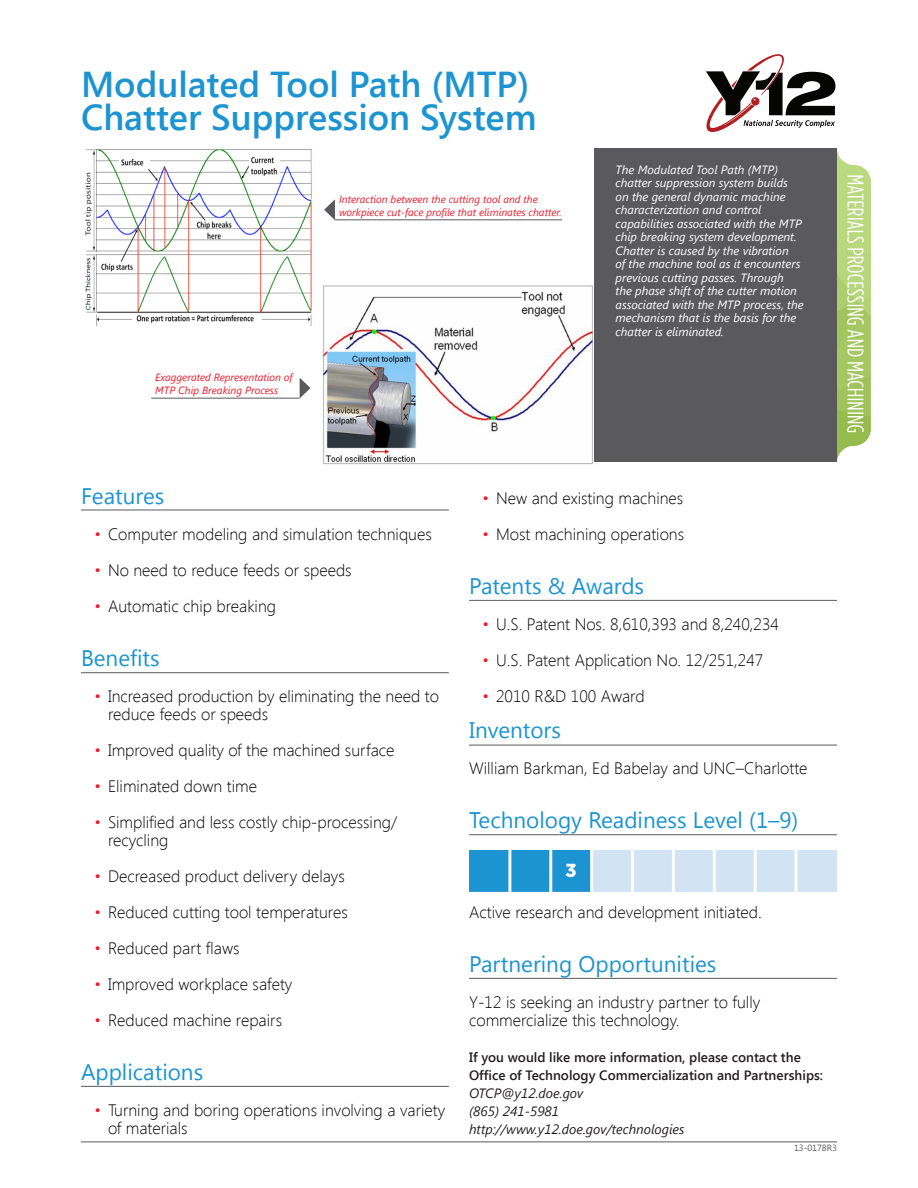
<style>
.page{position:relative;width:918px;height:1188px;background:#fff}
.page>*{position:absolute;margin:0;border:0;box-sizing:border-box;transform-origin:0 0}
.Main_Title{font:600 36px/33px "Segoe UI";color:#1c94d2}
.Paragraph_Title{font:22.5px "Segoe UI";color:#1c94d2}
.Body_Text{font:22.5px "Segoe UI";color:#1c94d2}
.Body_Text-2{font:300 16.5px/18px "Segoe UI";color:#000}
.Description_Text{font:600 13.5px/18px "Segoe UI";color:#231f20}
.Contact_Text{font:italic 13.5px "Segoe UI";color:#231f20}
.Intro__Background{font:italic 12px/13.5px "Segoe UI";color:#fff}
.Small_Text{font:italic 10.5px/12.6px "Segoe UI";color:#ee1b2c}
.YGG_Text{font:9px "Segoe UI";color:#5a5a5d}
.s1{color:#ee1b2c}
</style>
<div class="page">
<svg style="left:706px;top:54px;width:130px;height:79px"></svg>
<div style="left:594px;top:148px;width:243px;height:314px;background:#5a5a5d"></div>
<hr style="left:81px;top:510px;width:368px;height:1px;background:#5a5a5d">
<hr style="left:469px;top:600px;width:368px;height:1px;background:#5a5a5d">
<hr style="left:469px;top:745px;width:368px;height:1px;background:#5a5a5d">
<hr style="left:469px;top:834px;width:368px;height:1px;background:#5a5a5d">
<hr style="left:469px;top:978px;width:368px;height:1px;background:#5a5a5d">
<hr style="left:81px;top:672px;width:368px;height:1px;background:#5a5a5d">
<hr style="left:81px;top:1086px;width:368px;height:1px;background:#5a5a5d">
<hr style="left:81px;top:1142px;width:756px;height:1px;background:#5a5a5d">
<img style="left:469px;top:850px;width:368px;height:41px">
<img style="left:837px;top:150px;width:34px;height:311px">
<img style="left:85px;top:148px;width:227px;height:178px">
<img style="left:323px;top:285px;width:271px;height:180px">
<hr style="left:335px;top:219px;width:227px;height:1px;background:#5a5a5d">
<hr style="left:151px;top:398px;width:149px;height:1px;background:#5a5a5d">
<svg style="left:324px;top:199px;width:11px;height:21px"></svg>
<svg style="left:300px;top:378px;width:10px;height:20px"></svg>
<p class="Main_Title" style="left:81px;top:66px;width:457px">Modulated Tool Path (MTP)<br>Chatter Suppression System</p>
<p class="Small_Text" style="left:339px;top:193px;width:224px">Interaction between the cutting tool and the workpiece cut-face profile that eliminates chatter.</p>
<p class="Small_Text" style="left:155px;top:371px;width:139px">Exaggerated Representation of<br>MTP Chip Breaking Process</p>
<p class="Intro__Background" style="left:616px;top:162px;width:190px">The Modulated Tool Path (MTP) chatter suppression system builds on the general dynamic machine characterization and control capabilities associated with the MTP chip breaking system development.<br>Chatter is caused by the vibration<br>of the machine tool as it encounters previous cutting passes. Through<br>the phase shift of the cutter motion associated with the MTP process, the mechanism that is the basis for the chatter is eliminated.</p>
<p class="Paragraph_Title" style="left:81px;top:480px;width:85px">Features</p>
<p class="Body_Text-2" style="left:94px;top:525px;width:339px"><span class="s1">•</span> Computer modeling and simulation techniques</p>
<p class="Body_Text-2" style="left:94px;top:561px;width:259px"><span class="s1">•</span> No need to reduce feeds or speeds</p>
<p class="Body_Text-2" style="left:94px;top:597px;width:183px"><span class="s1">•</span> Automatic chip breaking</p>
<p class="Paragraph_Title" style="left:81px;top:642px;width:80px">Benefits</p>
<p class="Body_Text-2" style="left:108px;top:687px;width:332px;text-indent:-14px"><span class="s1">•</span> Increased production by eliminating the need to reduce feeds or speeds</p>
<p class="Body_Text-2" style="left:94px;top:741px;width:302px"><span class="s1">•</span> Improved quality of the machined surface</p>
<p class="Body_Text-2" style="left:94px;top:777px;width:164px"><span class="s1">•</span> Eliminated down time</p>
<p class="Body_Text-2" style="left:108px;top:813px;width:291px;text-indent:-14px"><span class="s1">•</span> Simplified and less costly chip-processing/ recycling</p>
<p class="Body_Text-2" style="left:94px;top:867px;width:252px"><span class="s1">•</span> Decreased product delivery delays</p>
<p class="Body_Text-2" style="left:94px;top:903px;width:255px"><span class="s1">•</span> Reduced cutting tool temperatures</p>
<p class="Body_Text-2" style="left:94px;top:939px;width:147px"><span class="s1">•</span> Reduced part flaws</p>
<p class="Body_Text-2" style="left:94px;top:975px;width:199px"><span class="s1">•</span> Improved workplace safety</p>
<p class="Body_Text-2" style="left:94px;top:1011px;width:189px"><span class="s1">•</span> Reduced machine repairs</p>
<p class="Paragraph_Title" style="left:81px;top:1056px;width:124px">Applications</p>
<p class="Body_Text-2" style="left:108px;top:1101px;width:339px;text-indent:-14px"><span class="s1">•</span> Turning and boring operations involving a variety of materials</p>
<p class="Body_Text-2" style="left:483px;top:489px;width:202px"><span class="s1">•</span> New and existing machines</p>
<p class="Body_Text-2" style="left:483px;top:525px;width:203px"><span class="s1">•</span> Most machining operations</p>
<p class="Paragraph_Title" style="left:469px;top:570px;width:177px">Patents &amp; Awards</p>
<p class="Body_Text-2" style="left:483px;top:615px;width:298px"><span class="s1">•</span> U.S. Patent Nos. 8,610,393 and 8,240,234</p>
<p class="Body_Text-2" style="left:483px;top:651px;width:282px"><span class="s1">•</span> U.S. Patent Application No. 12/251,247</p>
<p class="Body_Text-2" style="left:483px;top:687px;width:164px"><span class="s1">•</span> 2010 R&amp;D 100 Award</p>
<p class="Paragraph_Title" style="left:469px;top:714px;width:94px">Inventors</p>
<p class="Body_Text-2" style="left:469px;top:759px;width:340px">William Barkman, Ed Babelay and UNC–Charlotte</p>
<p class="Paragraph_Title" style="left:469px;top:804px;width:331px">Technology Readiness Level (1–9)</p>
<p class="Body_Text-2" style="left:469px;top:903px;width:294px">Active research and development initiated.</p>
<p class="Body_Text" style="left:469px;top:948px;width:249px">Partnering Opportunities</p>
<p class="Body_Text-2" style="left:469px;top:993px;width:293px">Y-12 is seeking an industry partner to fully commercialize this technology.</p>
<p class="Description_Text" style="left:469px;top:1048px;width:356px">If you would like more information, please contact the<br>Office of Technology Commercialization and Partnerships:</p>
<p class="Contact_Text" style="left:469px;top:1084px;width:116px">OTCP@y12.doe.gov</p>
<p class="Contact_Text" style="left:469px;top:1102px;width:92px">(865) 241-5981</p>
<p class="Contact_Text" style="left:469px;top:1120px;width:217px">http://www.y12.doe.gov/technologies</p>
<p class="YGG_Text" style="left:794px;top:1142px;width:44px">13-0178R3</p>
</div>
